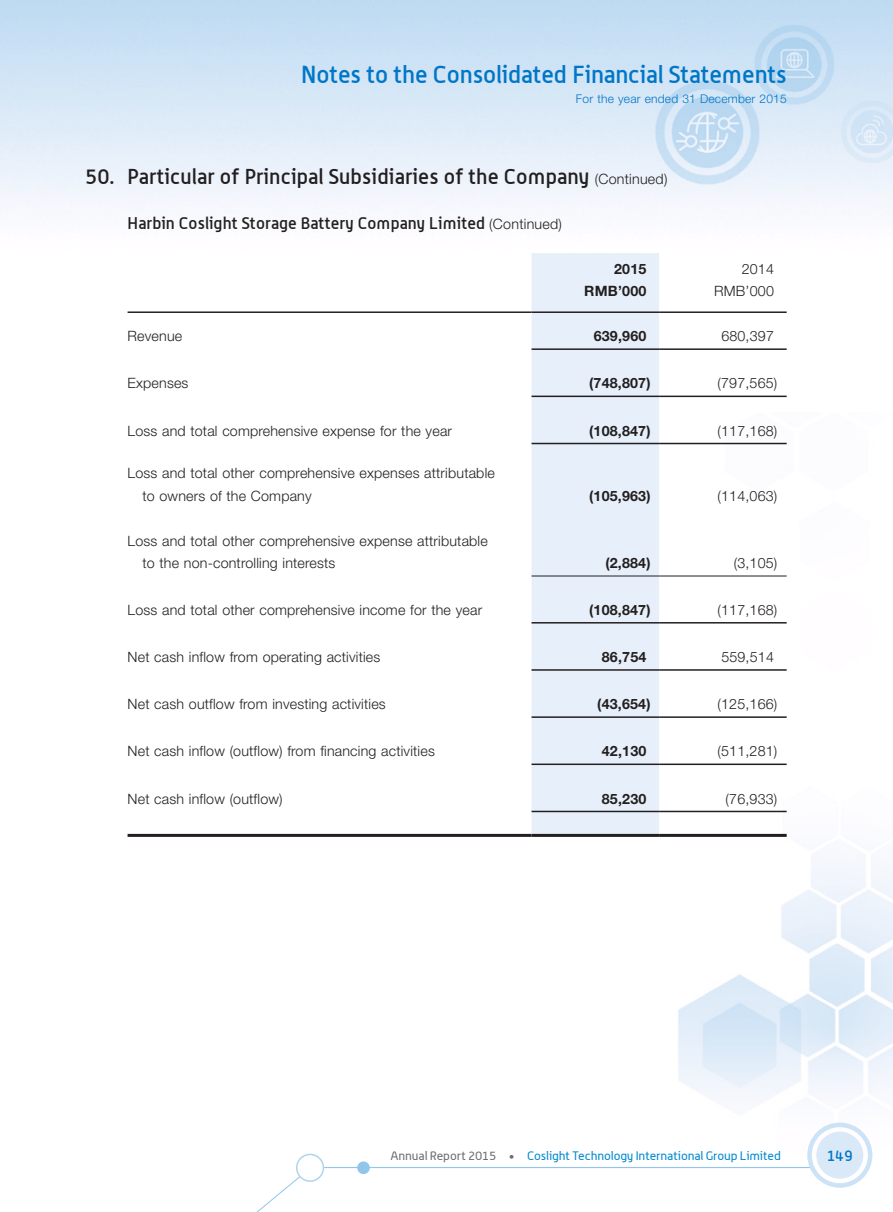
<style>
.page{position:relative;width:893px;height:1212px;background:#fff}
.page>*{position:absolute;margin:0;border:0;box-sizing:border-box;transform-origin:0 0}
.t1{font:500 24px "Alwyn";letter-spacing:-.005em;color:#0076c7}
.Heading_1{font:500 21px "Alwyn";letter-spacing:.005em;color:#231f20}
.Heading_2{font:500 16.5px "Alwyn";letter-spacing:.005em;color:#231f20}
.t2{font:500 15px "Alwyn";color:#0076c7}
.Body_Text{font:300 14.25px/22.5px "Helvetica Neue LT Std";letter-spacing:.015em;color:#231f20}
.Body_Text-2{font:700 14.25px "Helvetica Neue LT Std";color:#231f20}
.t3{font:12px "Alwyn";letter-spacing:-.01em;color:#0089d0;scale:1.05 1}
.t4{font:300 12px "Helvetica Neue LT Std";letter-spacing:.02em;color:#0076c7}
.s1{font-family:"Helvetica Neue LT Std";font-weight:300;font-size:14.25px}
.s2{color:#6c6d70}
</style>
<div class="page">
<img style="left:672px;top:442px;width:221px;height:745px">
<img style="left:0;top:0;width:893px;height:398px">
<hr style="left:324px;top:1167px;width:487px;height:1px;background:#92c5ea">
<svg style="left:256px;top:1175px;width:45px;height:37px"></svg>
<div style="left:357px;top:1161px;width:13px;height:13px;background:#92c5ea;border-radius:50%"></div>
<div style="left:296px;top:1154px;width:28px;height:28px;border:2px solid #afd4ef;border-radius:50%"></div>
<div style="left:816px;top:1132px;width:47px;height:46px;background:#dae9f7;border-radius:50%"></div>
<div style="left:807px;top:1122px;width:65px;height:66px;border:4px solid #cce2f5;border-radius:50%"></div>
<div style="left:531px;top:253px;width:128px;height:581px;background:#e7f0fa"></div>
<hr style="left:128px;top:311px;width:403px;height:2px;background:#231f20">
<hr style="left:531px;top:311px;width:128px;height:2px;background:#231f20">
<hr style="left:659px;top:311px;width:128px;height:2px;background:#231f20">
<hr style="left:531px;top:348px;width:128px;height:2px;background:#231f20">
<hr style="left:659px;top:348px;width:128px;height:2px;background:#231f20">
<hr style="left:531px;top:396px;width:128px;height:1px;background:#231f20">
<hr style="left:659px;top:396px;width:128px;height:1px;background:#231f20">
<hr style="left:531px;top:443px;width:128px;height:1px;background:#231f20">
<hr style="left:659px;top:443px;width:128px;height:1px;background:#231f20">
<hr style="left:531px;top:576px;width:128px;height:1px;background:#231f20">
<hr style="left:659px;top:576px;width:128px;height:1px;background:#231f20">
<hr style="left:531px;top:622px;width:128px;height:1px;background:#231f20">
<hr style="left:659px;top:622px;width:128px;height:1px;background:#231f20">
<hr style="left:531px;top:669px;width:128px;height:2px;background:#231f20">
<hr style="left:659px;top:669px;width:128px;height:2px;background:#231f20">
<hr style="left:531px;top:716px;width:128px;height:2px;background:#231f20">
<hr style="left:659px;top:716px;width:128px;height:2px;background:#231f20">
<hr style="left:531px;top:763px;width:128px;height:2px;background:#231f20">
<hr style="left:659px;top:763px;width:128px;height:2px;background:#231f20">
<hr style="left:531px;top:811px;width:128px;height:1px;background:#231f20">
<hr style="left:659px;top:811px;width:128px;height:1px;background:#231f20">
<hr style="left:128px;top:834px;width:403px;height:3px;background:#231f20">
<hr style="left:531px;top:834px;width:128px;height:3px;background:#231f20">
<hr style="left:659px;top:834px;width:128px;height:3px;background:#231f20">
<h1 class="t1" style="left:301px;top:60px;width:487px">Notes to the Consolidated Financial Statements</h1>
<p class="t4" style="left:576px;top:91px;width:212px">For the year ended 31 December 2015</p>
<p class="Heading_1" style="left:85px;top:164px;width:584px">50. Particular of Principal Subsidiaries of the Company <span class="s1">(Continued)</span></p>
<p class="Heading_2" style="left:128px;top:213px;width:436px">Harbin Coslight Storage Battery Company Limited <span class="s1">(Continued)</span></p>
<p class="Body_Text-2" style="left:614px;top:260px;width:34px">2015</p>
<p class="Body_Text" style="left:742px;top:257px;width:34px">2014</p>
<p class="Body_Text-2" style="left:584px;top:282px;width:64px">RMB’000</p>
<p class="Body_Text" style="left:714px;top:280px;width:61px">RMB’000</p>
<p class="Body_Text" style="left:128px;top:325px;width:56px">Revenue</p>
<p class="Body_Text-2" style="left:594px;top:327px;width:54px">639,960</p>
<p class="Body_Text" style="left:721px;top:325px;width:54px">680,397</p>
<p class="Body_Text" style="left:128px;top:372px;width:62px">Expenses</p>
<p class="Body_Text-2" style="left:589px;top:375px;width:63px">(748,807)</p>
<p class="Body_Text" style="left:717px;top:372px;width:61px">(797,565)</p>
<p class="Body_Text" style="left:128px;top:419px;width:326px">Loss and total comprehensive expense for the year</p>
<p class="Body_Text-2" style="left:589px;top:422px;width:63px">(108,847)</p>
<p class="Body_Text" style="left:717px;top:419px;width:61px">(117,168)</p>
<p class="Body_Text" style="left:142px;top:461px;width:354px;text-indent:-15px">Loss and total other comprehensive expenses attributable to owners of the Company</p>
<p class="Body_Text-2" style="left:589px;top:487px;width:63px">(105,963)</p>
<p class="Body_Text" style="left:717px;top:484px;width:61px">(114,063)</p>
<p class="Body_Text" style="left:142px;top:529px;width:347px;text-indent:-15px">Loss and total other comprehensive expense attributable to the non-controlling interests</p>
<p class="Body_Text-2" style="left:605px;top:554px;width:47px">(2,884)</p>
<p class="Body_Text" style="left:734px;top:551px;width:45px">(3,105)</p>
<p class="Body_Text" style="left:128px;top:598px;width:356px">Loss and total other comprehensive income for the year</p>
<p class="Body_Text-2" style="left:589px;top:601px;width:63px">(108,847)</p>
<p class="Body_Text" style="left:717px;top:598px;width:61px">(117,168)</p>
<p class="Body_Text" style="left:128px;top:645px;width:254px">Net cash inflow from operating activities</p>
<p class="Body_Text-2" style="left:602px;top:648px;width:46px">86,754</p>
<p class="Body_Text" style="left:721px;top:645px;width:54px">559,514</p>
<p class="Body_Text" style="left:128px;top:693px;width:260px">Net cash outflow from investing activities</p>
<p class="Body_Text-2" style="left:597px;top:695px;width:55px">(43,654)</p>
<p class="Body_Text" style="left:717px;top:693px;width:61px">(125,166)</p>
<p class="Body_Text" style="left:128px;top:740px;width:309px">Net cash inflow (outflow) from financing activities</p>
<p class="Body_Text-2" style="left:602px;top:742px;width:46px">42,130</p>
<p class="Body_Text" style="left:717px;top:740px;width:61px">(511,281)</p>
<p class="Body_Text" style="left:128px;top:787px;width:157px">Net cash inflow (outflow)</p>
<p class="Body_Text-2" style="left:602px;top:790px;width:46px">85,230</p>
<p class="Body_Text" style="left:726px;top:787px;width:53px">(76,933)</p>
<p class="t3" style="left:391px;top:1148px;width:373px"><span class="s2">Annual Report 2015 •</span> Coslight Technology International Group Limited</p>
<p class="t2" style="left:827px;top:1146px;width:28px">149</p>
</div>
